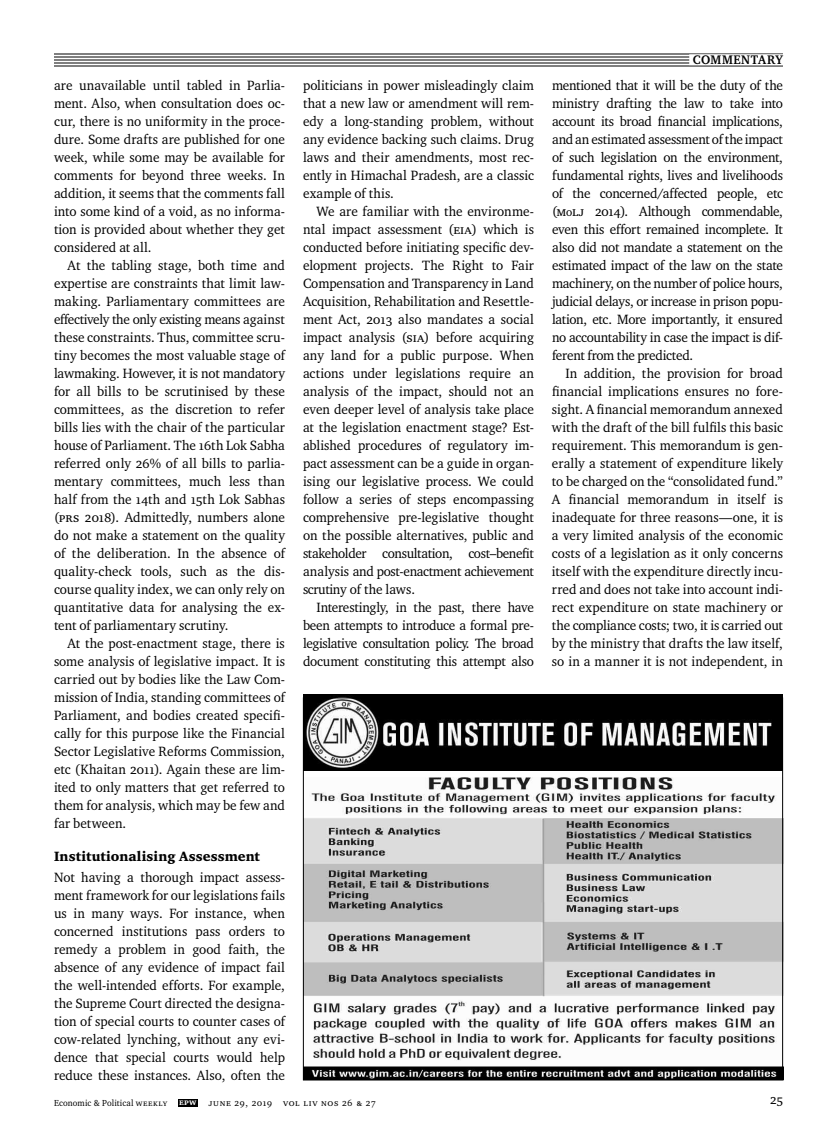
<style>
.page{position:relative;width:837px;height:1134px;background:#fff}
.page>*{position:absolute;margin:0;border:0;box-sizing:border-box;transform-origin:0 0}
.t1{font:13.8px/18px "EPW Charter";letter-spacing:-.005em;color:#000;text-align:justify}
.t2{font:900 13.8px "EPW2 Charter";letter-spacing:.005em;color:#000}
.t3{font:13.5px "EPW Charter";color:#000}
.t4{font:700 12.75px "EPW Charter";letter-spacing:.04em;color:#000}
.t5{font:9.75px "EPW Charter Scap";letter-spacing:.05em;color:#000}
.t6{font:9px "EPW Charter";letter-spacing:.005em;color:#000}
.s1{font-family:"EPW Charter Scap"}
.s2{font-size:12px}
.s3{font-weight:700;font-size:9px;color:#fff}
</style>
<div class="page">
<hr style="left:54px;top:54px;width:729px;height:1px;background:#000">
<hr style="left:54px;top:57px;width:729px;height:1px;background:#000">
<hr style="left:54px;top:60px;width:729px;height:1px;background:#000">
<hr style="left:54px;top:63px;width:729px;height:1px;background:#000">
<hr style="left:54px;top:66px;width:729px;height:1px;background:#000">
<div style="left:689px;top:54px;width:94px;height:11px;background:#fff"></div>
<div style="left:178px;top:1099px;width:20px;height:7px;background:#000"></div>
<img style="left:305px;top:777px;width:476px;height:301px">
<img style="left:303px;top:695px;width:480px;height:75px">
<p class="t1" style="left:54px;top:77px;width:233px">are unavailable until tabled in Parlia&shy;ment. Also, when consultation does oc&shy;cur, there is no uniformity in the proce&shy;dure. Some drafts are published for one week, while some may be available for comments for beyond three weeks. In addition, it seems that the comments fall into some kind of a void, as no informa&shy;tion is provided about whether they get considered at all.</p>
<p class="t1" style="left:54px;top:257px;width:233px;text-indent:14px">At the tabling stage, both time and expertise are constraints that limit law&shy;making. Parliamentary committees are effectively the only existing means against these constraints. Thus, committee scru&shy;tiny becomes the most valuable stage of lawmaking. However, it is not mandatory for all bills to be scrutinised by these committees, as the discretion to refer bills lies with the chair of the particular house of Parliament. The 16th Lok Sabha referred only 26% of all bills to parlia&shy;mentary committees, much less than half from the 14th and 15th Lok Sabhas (<span class="s1">PRS</span> 2018). Admittedly, numbers alone do not make a statement on the quality of the deliberation. In the absence of quality-check tools, such as the dis&shy;course quality index, we can only rely on quantitative data for analysing the ex&shy;tent of parliamentary scrutiny.</p>
<p class="t1" style="left:54px;top:635px;width:233px;text-indent:14px">At the post-enactment stage, there is some analysis of legislative impact. It is carried out by bodies like the Law Com&shy;mission of India, standing committees of Parliament, and bodies created specifi&shy;cally for this purpose like the Financial Sector Legislative Reforms Commission, etc (Khaitan 2011). Again these are lim&shy;ited to only matters that get referred to them for analysis, which may be few and far between.</p>
<p class="t2" style="left:54px;top:851px;width:207px">Institutionalising Assessment</p>
<p class="t1" style="left:54px;top:869px;width:233px">Not having a thorough impact assess&shy;ment framework for our legislations fails us in many ways. For instance, when concerned institutions pass orders to remedy a problem in good faith, the absence of any evidence of impact fail the well-intended efforts. For example, the Supreme Court directed the designa&shy;tion of special courts to counter cases of cow-related lynching, without any evi&shy;dence that special courts would help reduce these instances. Also, often the</p>
<p class="t1" style="left:303px;top:77px;width:233px">politicians in power misleadingly claim that a new law or amendment will rem&shy;edy a long-standing problem, without any evidence backing such claims. Drug laws and their amendments, most rec&shy;ently in Himachal Pradesh, are a classic example of this.</p>
<p class="t1" style="left:303px;top:203px;width:233px;text-indent:14px">We are familiar with the environme&shy;ntal impact assessment (<span class="s1">EIA</span>) which is conducted before initiating specific dev&shy;elopment projects. The Right to Fair Compensation and Transparency in Land Acquisition, Rehabilitation and Resettle&shy;ment Act, 2013 also mandates a social impact analysis (<span class="s1">SIA</span>) before acq uiring any land for a public purpose. When act ions under legislations require an analysis of the impact, should not an even deeper level of analysis take place at the legislation enactment stage? Est&shy;ablished procedures of regulatory im&shy;pact assessment can be a guide in organ&shy;ising our legislative process. We could follow a series of steps encompassing comprehensive pre-legislative thought on the possible alternatives, public and stakeholder consultation, cost–benefit ana l ysis and post-enactment achievement scrutiny of the laws.</p>
<p class="t1" style="left:303px;top:599px;width:233px;text-indent:14px">Interestingly, in the past, there have been attempts to introduce a formal pre&shy;legislative consultation policy. The broad document constituting this attempt also</p>
<p class="t4" style="left:693px;top:55px;width:91px">COMMENTARY</p>
<p class="t1" style="left:552px;top:77px;width:233px">mentioned that it will be the duty of the ministry drafting the law to take into account its broad financial implications, and an estimated assessment of the impact of such legislation on the environment, fundamental rights, lives and liveli hoods of the concerned/affected people, etc (<span class="s1">M</span><span class="s2">o</span><span class="s1">LJ</span> 2014). Although commendable, even this effort remained inc omplete. It also did not mandate a state ment on the estimated impact of the law on the state machinery, on the number of police hours, judicial delays, or increase in prison popu&shy;lation, etc. More importantly, it ensured no acco untability in case the impact is dif&shy;ferent from the predicted.</p>
<p class="t1" style="left:552px;top:365px;width:233px;text-indent:14px">In addition, the provision for broad fin ancial implications ensures no fore&shy;sight. A financial memorandum annexed with the draft of the bill fulfils this basic requirement. This memorandum is gen&shy;erally a statement of expenditure likely to be charged on the “consolidated fund.” A financial memorandum in itself is inade quate for three reasons—one, it is a very limited analysis of the economic costs of a legislation as it only concerns itself with the expenditure directly incu&shy;rred and does not take into account indi&shy;rect expenditure on state machinery or the compliance costs; two, it is carried out by the ministry that drafts the law itself, so in a manner it is not indepen dent, in</p>
<p class="t6" style="left:54px;top:1099px;width:115px">Economic &amp; Political <span class="s1">Weekly</span></p>
<p class="t5" style="left:179px;top:1097px;width:198px"><span class="s3">EPW</span> JUNE 29, 2019 vol lIV nos 26 &amp; 27</p>
<p class="t3" style="left:770px;top:1094px;width:14px">25</p>
</div>
